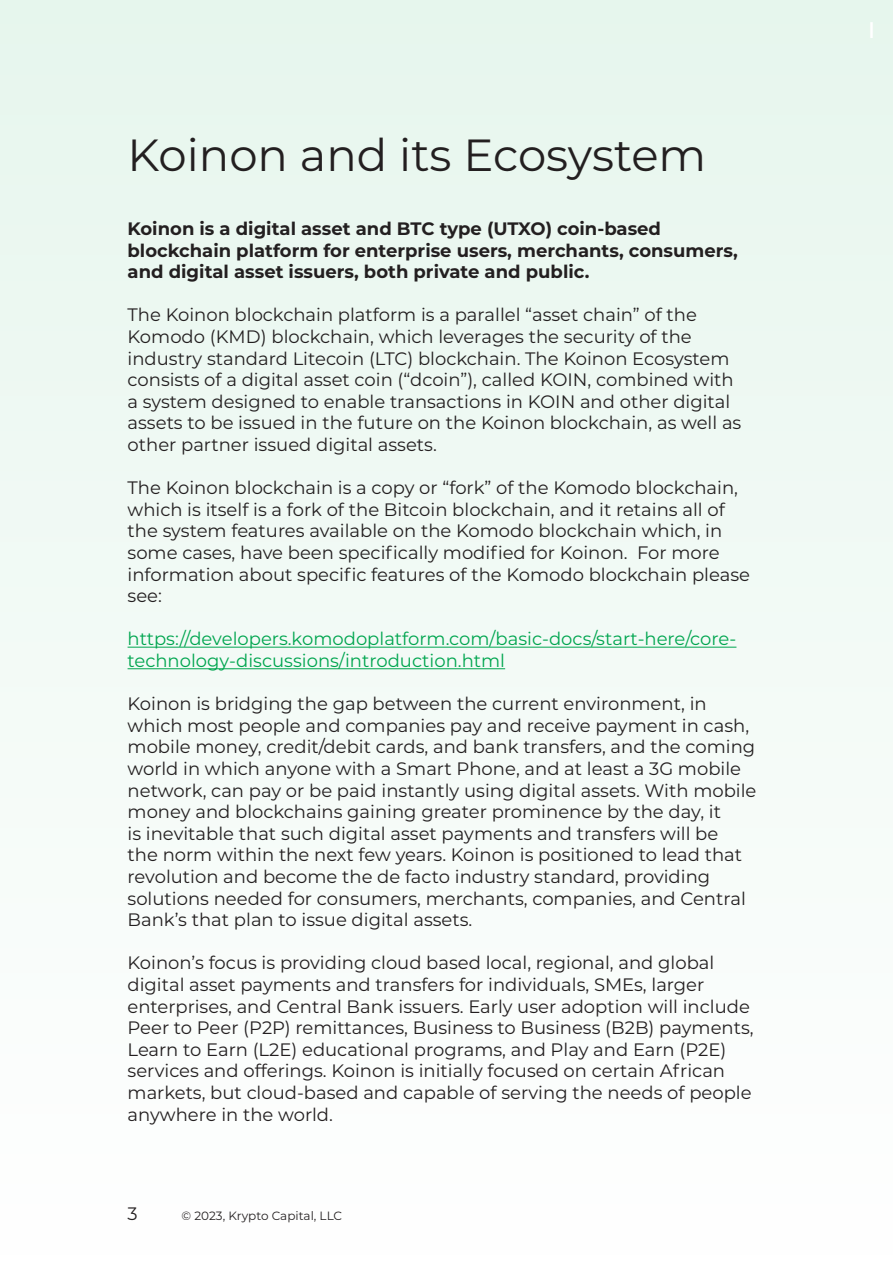
<style>
.page{position:relative;width:893px;height:1263px;background:#f2faf6}
.page>*{position:absolute;margin:0;border:0;box-sizing:border-box;transform-origin:0 0}
.t1{font:45px "Montserrat";color:#231f20}
.t2{font:22.5px "Alternate Gothic No 2 BT";color:#fff}
.t3{font:18px/21.6px "Montserrat";color:#231f20}
.t4{font:700 18px/21.6px "Montserrat";color:#231f20}
.t5{font:18px/21.6px "Montserrat";color:#00a54f}
.t6{font:12px "Montserrat";color:#231f20}
</style>
<div class="page">
<hr style="left:128px;top:647px;width:608px;height:1px;background:#00a54f">
<hr style="left:128px;top:668px;width:377px;height:1px;background:#00a54f">
<p class="t1" style="left:128px;top:124px;width:580px">Koinon and its Ecosystem</p>
<p class="t4" style="left:128px;top:217px;width:612px">Koinon is a digital asset and BTC type (UTXO) coin-based blockchain platform for enterprise users, merchants, consumers, and digital asset issuers, both private and public.</p>
<p class="t3" style="left:128px;top:303px;width:615px">The Koinon blockchain platform is a parallel “asset chain” of the Komodo (KMD) blockchain, which leverages the security of the industry standard Litecoin (LTC) blockchain. The Koinon Ecosystem consists of a digital asset coin (“dcoin”), called KOIN, combined with a system designed to enable transactions in KOIN and other digital assets to be issued in the future on the Koinon blockchain, as well as other partner issued digital assets.</p>
<p class="t3" style="left:128px;top:476px;width:624px">The Koinon blockchain is a copy or “fork” of the Komodo blockchain, which is itself is a fork of the Bitcoin blockchain, and it retains all of the system features available on the Komodo blockchain which, in some cases, have been specifically modified for Koinon. For more information about specific features of the Komodo blockchain please see:</p>
<p class="t5" style="left:128px;top:627px;width:610px">https://developers.komodoplatform.com/basic-docs/start-here/core&shy;technology-discussions/introduction.html</p>
<p class="t3" style="left:128px;top:692px;width:630px">Koinon is bridging the gap between the current environment, in which most people and companies pay and receive payment in cash, mobile money, credit/debit cards, and bank transfers, and the coming world in which anyone with a Smart Phone, and at least a 3G mobile network, can pay or be paid instantly using digital assets. With mobile money and blockchains gaining greater prominence by the day, it<br>is inevitable that such digital asset payments and transfers will be<br>the norm within the next few years. Koinon is positioned to lead that revolution and become the de facto industry standard, providing solutions needed for consumers, merchants, companies, and Central Bank’s that plan to issue digital assets.</p>
<p class="t3" style="left:128px;top:951px;width:628px">Koinon’s focus is providing cloud based local, regional, and global digital asset payments and transfers for individuals, SMEs, larger enterprises, and Central Bank issuers. Early user adoption will include Peer to Peer (P2P) remittances, Business to Business (B2B) payments, Learn to Earn (L2E) educational programs, and Play and Earn (P2E) services and offerings. Koinon is initially focused on certain African markets, but cloud-based and capable of serving the needs of people anywhere in the world.</p>
<p class="t3" style="left:128px;top:1202px;width:12px">3</p>
<p class="t6" style="left:182px;top:1208px;width:162px">© 2023, Krypto Capital, LLC</p>
<p class="t2" style="left:869px;top:18px;width:6px">I</p>
</div>
